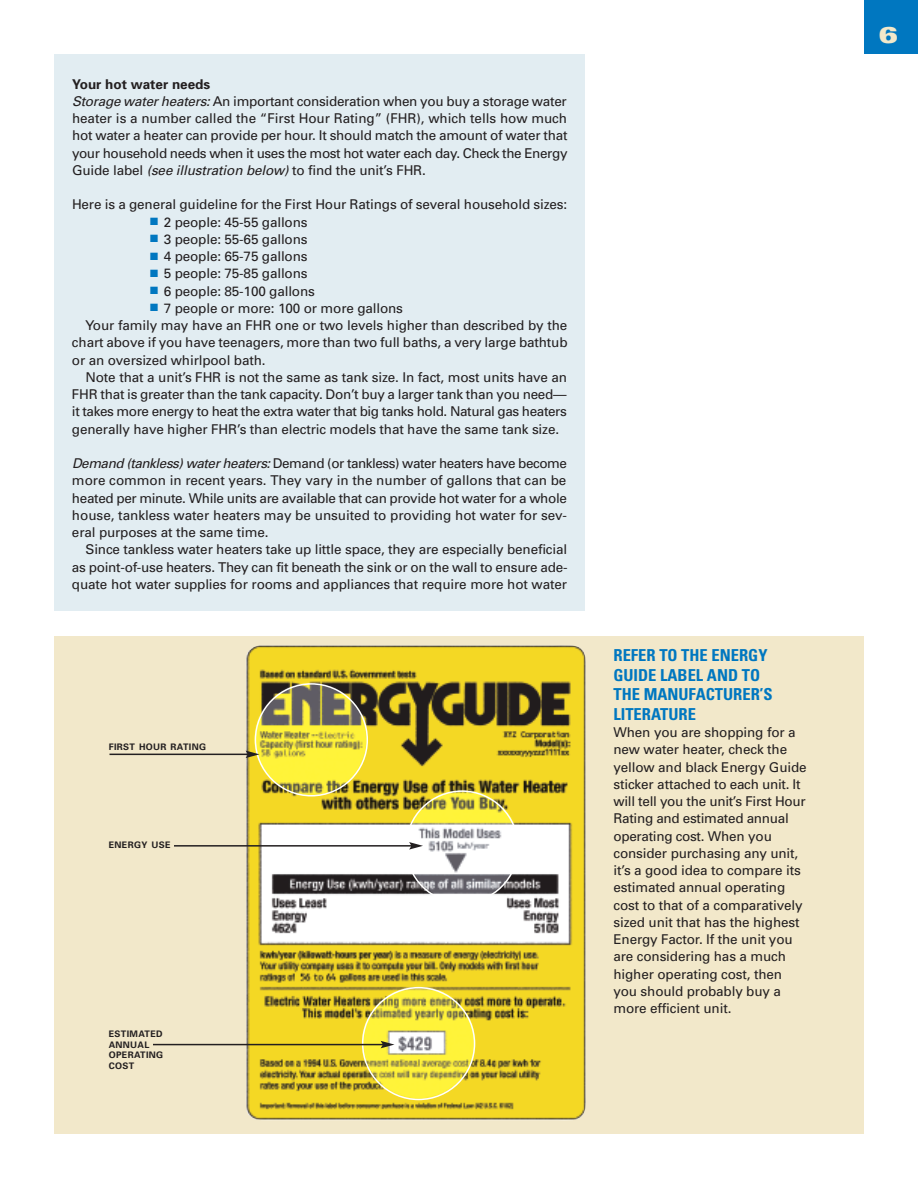
<style>
.page{position:relative;width:918px;height:1188px;background:#fff}
.page>*{position:absolute;margin:0;border:0;box-sizing:border-box;transform-origin:0 0}
.t1{font:900 expanded 22.5px "Univers";color:#f2e8ca}
.t2{font:700 condensed 16.5px/19.5px "Univers";color:#0077c0}
.t3{font:13.5px/17.2px "Univers";letter-spacing:-.01em;color:#231f20}
.t4{font:13.5px "Univers";letter-spacing:-.03em;color:#231f20}
.t5{font:700 9px/10.5px "Univers";letter-spacing:.035em;color:#231f20}
.s1{font-weight:700}
.s2{font-style:italic}
.s3{color:#0077c0}
</style>
<div class="page">
<div style="left:864px;top:0;width:54px;height:54px;background:#0077c0"></div>
<div style="left:54px;top:637px;width:810px;height:497px;background:#f2e8ca"></div>
<img style="left:245px;top:645px;width:341px;height:476px">
<hr style="left:153px;top:1044px;width:230px;height:1px;background:#231f20">
<svg style="left:362px;top:987px;width:113px;height:113px;background:#e0d34f"></svg>
<hr style="left:174px;top:845px;width:238px;height:2px;background:#231f20">
<svg style="left:405px;top:790px;width:114px;height:114px;background:#cdc9a2"></svg>
<hr style="left:110px;top:754px;width:138px;height:1px;background:#231f20">
<svg style="left:246px;top:683px;width:122px;height:113px;background:#bdb245"></svg>
<div style="left:54px;top:54px;width:531px;height:556px;background:#e2edf2"></div>
<p class="t3" style="left:72px;top:76px;width:497px"><span class="s1">Your hot water needs<br></span><span class="s2">Storage water heaters:</span> An important consideration when you buy a storage water heater is a number called the “First Hour Rating” (FHR), which tells how much hot water a heater can provide per hour. It should match the amount of water that your household needs when it uses the most hot water each day. Check the Energy Guide label <span class="s2">(see illustration below)</span> to find the unit’s FHR.</p>
<p class="t3" style="left:72px;top:197px;width:497px">Here is a general guideline for the First Hour Ratings of several household sizes:</p>
<p class="t3" style="left:150px;top:214px;width:159px"><span class="s3">■</span> 2 people: 45-55 gallons</p>
<p class="t3" style="left:150px;top:232px;width:159px"><span class="s3">■</span> 3 people: 55-65 gallons</p>
<p class="t3" style="left:150px;top:249px;width:159px"><span class="s3">■</span> 4 people: 65-75 gallons</p>
<p class="t3" style="left:150px;top:266px;width:159px"><span class="s3">■</span> 5 people: 75-85 gallons</p>
<p class="t3" style="left:150px;top:283px;width:166px"><span class="s3">■</span> 6 people: 85-100 gallons</p>
<p class="t3" style="left:150px;top:301px;width:254px"><span class="s3">■</span> 7 people or more: 100 or more gallons</p>
<p class="t3" style="left:85px;top:318px;width:483px">Your family may have an FHR one or two levels higher than described by the</p>
<p class="t3" style="left:72px;top:335px;width:497px">chart above if you have teenagers, more than two full baths, a very large bathtub</p>
<p class="t3" style="left:72px;top:352px;width:195px">or an oversized whirlpool bath.</p>
<p class="t3" style="left:85px;top:370px;width:483px">Note that a unit’s FHR is not the same as tank size. In fact, most units have an</p>
<p class="t3" style="left:72px;top:387px;width:496px">FHR that is greater than the tank capacity. Don’t buy a larger tank than you need—</p>
<p class="t4" style="left:72px;top:407px;width:496px">it takes more energy to heat the extra water that big tanks hold. Natural gas heaters</p>
<p class="t3" style="left:72px;top:421px;width:489px">generally have higher FHR’s than electric models that have the same tank size.</p>
<p class="t3" style="left:72px;top:456px;width:497px;text-align:justify"><span class="s2">Demand (tankless) water heaters:</span> Demand (or tankless) water heaters have become more common in recent years. They vary in the number of gallons that can be heated per minute. While units are available that can provide hot water for a whole house, tankless water heaters may be unsuited to providing hot water for sev&shy;eral purposes at the same time.</p>
<p class="t3" style="left:72px;top:542px;width:497px;text-align:justify;text-indent:14px">Since tankless water heaters take up little space, they are especially beneficial as point-of-use heaters. They can fit beneath the sink or on the wall to ensure ade&shy;quate hot water supplies for rooms and appliances that require more hot water</p>
<p class="t5" style="left:109px;top:743px;width:99px">FIRST HOUR RATING</p>
<p class="t5" style="left:109px;top:840px;width:63px">ENERGY USE</p>
<p class="t5" style="left:109px;top:1030px;width:56px">ESTIMATED<br>ANNUAL<br>OPERATING<br>COST</p>
<p class="t2" style="left:614px;top:647px;width:161px">REFER TO THE ENERGY<br>GUIDE LABEL AND TO<br>THE MANUFACTURER’S<br>LITERATURE</p>
<p class="t3" style="left:614px;top:725px;width:195px">When you are shopping for a new water heater, check the yellow and black Energy Guide sticker attached to each unit. It will tell you the unit’s First Hour<br>Rating and estimated annual operating cost. When you consider purchasing any unit, it’s a good idea to compare its estimated annual operating cost to that of a comparatively sized unit that has the highest<br>Energy Factor. If the unit you are considering has a much higher operating cost, then you should probably buy a more efficient unit.</p>
<h1 class="t1" style="left:879px;top:27px;width:20px">6</h1>
</div>
